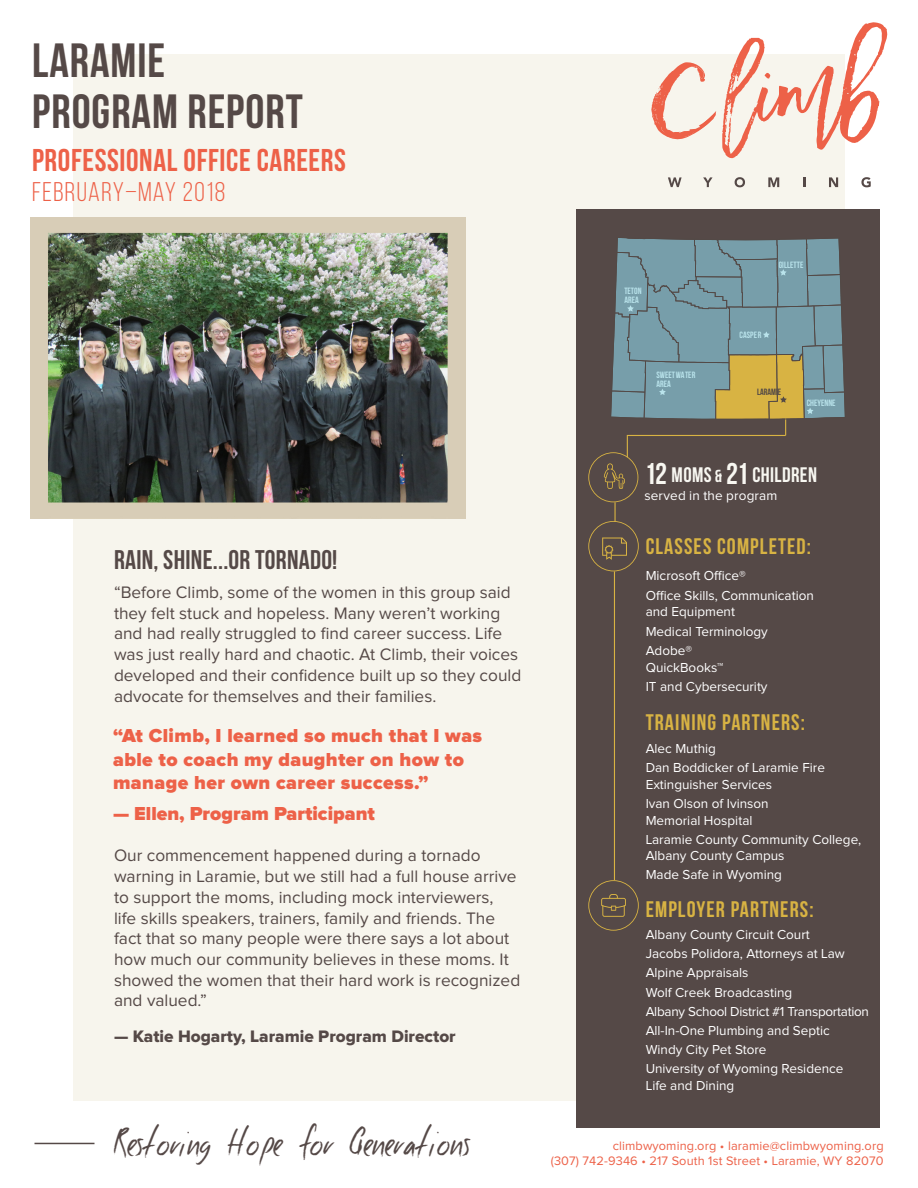
<style>
.page{position:relative;width:918px;height:1188px;background:#fff}
.page>*{position:absolute;margin:0;border:0;box-sizing:border-box;transform-origin:0 0}
.t1{font:700 48px/51px "Bebas Neue";letter-spacing:.02em;color:#554947}
.t2{font:38.55px "Good Foot";letter-spacing:-.05em;color:#554947}
.t3{font:700 31.5px "Bebas Neue";letter-spacing:.02em;color:#ed6148}
.t4{font:700 27px "Bebas Neue";letter-spacing:.01em;color:#554947}
.t5{font:27px "Bebas Neue";letter-spacing:.05em;color:#ed6148}
.t6{font:700 22.5px "Bebas Neue";letter-spacing:.05em;color:#d8b343}
.t7{font:700 21px "Bebas Neue";letter-spacing:.015em;color:#f8f7f1}
.t8{font:900 19.5px/23.4px "Proxima Nova";letter-spacing:.02em;color:#ed6148}
.t9{font:900 19.5px "Proxima Nova";color:#ed6148}
.t10{font:17.25px/20.7px "Proxima Nova";color:#554947}
.t11{font:17.25px "Proxima Nova Extrabld";color:#554947}
.t12{font:13.5px/16.5px "Proxima Nova";color:#fff}
.t13{font:13.5px "Proxima Nova";letter-spacing:-.02em;color:#fff}
.t14{font:12.75px "Proxima Nova";letter-spacing:.01em;color:#ed6148}
.t15{font:700 9.15px/9.1px "Bebas Neue";color:#b9e3eb}
.t16{font:700 9.15px "Bebas Neue";color:#534946}
.s1{font-size:30px}
.s2{font-size:17.55px}
</style>
<div class="page">
<div style="left:73px;top:54px;width:772px;height:1046px;background:#f7f5ed"></div>
<hr style="left:34px;top:1143px;width:60px;height:1px;background:#554947">
<svg style="left:651px;top:22px;width:237px;height:137px"></svg>
<svg style="left:668px;top:177px;width:14px;height:10px"></svg>
<svg style="left:703px;top:177px;width:10px;height:10px"></svg>
<svg style="left:735px;top:177px;width:10px;height:10px"></svg>
<svg style="left:768px;top:177px;width:11px;height:10px"></svg>
<svg style="left:803px;top:177px;width:2px;height:10px"></svg>
<svg style="left:829px;top:177px;width:9px;height:10px"></svg>
<svg style="left:861px;top:177px;width:10px;height:10px"></svg>
<img style="left:30px;top:217px;width:435px;height:302px">
<div style="left:576px;top:210px;width:304px;height:918px;background:#554947"></div>
<hr style="left:785px;top:405px;width:1px;height:30px;background:#d8b343">
<hr style="left:627px;top:435px;width:159px;height:1px;background:#d8b343">
<svg style="left:588px;top:521px;width:51px;height:50px"></svg>
<svg style="left:588px;top:436px;width:50px;height:66px"></svg>
<hr style="left:614px;top:502px;width:2px;height:20px;background:#d8b343">
<svg style="left:611px;top:238px;width:234px;height:182px;background:#7e9894"></svg>
<svg style="left:588px;top:880px;width:51px;height:51px"></svg>
<hr style="left:614px;top:571px;width:1px;height:309px;background:#d8b343">
<p class="t1" style="left:32px;top:34px;width:272px">LARAMIE<br>PROGRAM REPORT</p>
<p class="t3" style="left:32px;top:142px;width:315px">PROFESSIONAL OFFICE CAREERS</p>
<p class="t5" style="left:32px;top:178px;width:195px">FEBRUARY–MAY 2018</p>
<p class="t4" style="left:114px;top:545px;width:225px">RAIN, SHINE...OR TORNADO!</p>
<p class="t10" style="left:114px;top:583px;width:409px">“Before Climb, some of the women in this group said they felt stuck and hopeless. Many weren’t working and had really struggled to find career success. Life was just really hard and chaotic. At Climb, their voices developed and their confidence built up so they could advocate for themselves and their families.</p>
<p class="t8" style="left:113px;top:725px;width:371px">“At Climb, I learned so much that I was able to coach my daughter on how to manage her own career success.”</p>
<p class="t9" style="left:113px;top:805px;width:263px">— Ellen, Program Participant</p>
<p class="t10" style="left:114px;top:846px;width:408px">Our commencement happened during a tornado warning in Laramie, but we still had a full house arrive to support the moms, including mock interviewers,<br>life skills speakers, trainers, family and friends. The fact that so many people were there says a lot about how much our community believes in these moms. It showed the women that their hard work is recognized and valued.”</p>
<p class="t11" style="left:114px;top:1028px;width:343px">— Katie Hogarty, Laramie Program Director</p>
<p class="t2" style="left:113px;top:1119px;width:359px">Restoring Hope for Generations</p>
<p class="t15" style="left:624px;top:286px;width:19px">TETON<br>AREA</p>
<p class="t15" style="left:657px;top:370px;width:40px">SWEETWATER<br>AREA</p>
<p class="t15" style="left:779px;top:260px;width:26px">GILLETTE</p>
<p class="t15" style="left:740px;top:330px;width:23px">CASPER</p>
<p class="t16" style="left:757px;top:387px;width:26px">LARAMIE</p>
<p class="t15" style="left:807px;top:398px;width:30px">CHEYENNE</p>
<p class="t7" style="left:644px;top:464px;width:174px"><span class="s1">12</span> MOMS <span class="s2">&amp;</span> <span class="s1">21</span> CHILDREN</p>
<p class="t12" style="left:644px;top:488px;width:135px">served in the program</p>
<p class="t6" style="left:646px;top:534px;width:167px">CLASSES COMPLETED:</p>
<p class="t12" style="left:646px;top:568px;width:102px">Microsoft Office®</p>
<p class="t12" style="left:646px;top:588px;width:170px">Office Skills, Communication and Equipment</p>
<p class="t12" style="left:646px;top:624px;width:124px">Medical Terminology</p>
<p class="t12" style="left:646px;top:643px;width:79px">Adobe®<br>QuickBooks™</p>
<p class="t12" style="left:646px;top:679px;width:123px">IT and Cybersecurity</p>
<p class="t6" style="left:646px;top:710px;width:161px">TRAINING PARTNERS:</p>
<p class="t12" style="left:646px;top:741px;width:72px">Alec Muthig</p>
<p class="t12" style="left:646px;top:760px;width:181px">Dan Boddicker of Laramie Fire<br>Extinguisher Services</p>
<p class="t12" style="left:646px;top:796px;width:125px">Ivan Olson of Ivinson<br>Memorial Hospital</p>
<p class="t12" style="left:646px;top:832px;width:217px">Laramie County Community College,<br>Albany County Campus</p>
<p class="t12" style="left:646px;top:867px;width:138px">Made Safe in Wyoming</p>
<p class="t6" style="left:646px;top:897px;width:169px">EMPLOYER PARTNERS:</p>
<p class="t12" style="left:646px;top:927px;width:166px">Albany County Circuit Court</p>
<p class="t12" style="left:646px;top:946px;width:201px">Jacobs Polidora, Attorneys at Law</p>
<p class="t12" style="left:646px;top:965px;width:104px">Alpine Appraisals</p>
<p class="t12" style="left:646px;top:985px;width:148px">Wolf Creek Broadcasting</p>
<p class="t13" style="left:646px;top:1005px;width:225px">Albany School District #1 Transportation</p>
<p class="t12" style="left:646px;top:1023px;width:186px">All-In-One Plumbing and Septic</p>
<p class="t12" style="left:646px;top:1042px;width:122px">Windy City Pet Store</p>
<p class="t12" style="left:646px;top:1061px;width:199px">University of Wyoming Residence<br>Life and Dining</p>
<p class="t14" style="left:613px;top:1140px;width:273px">climbwyoming.org • laramie@climbwyoming.org</p>
<p class="t14" style="left:551px;top:1155px;width:334px">(307) 742-9346 • 217 South 1st Street • Laramie, WY 82070</p>
</div>
